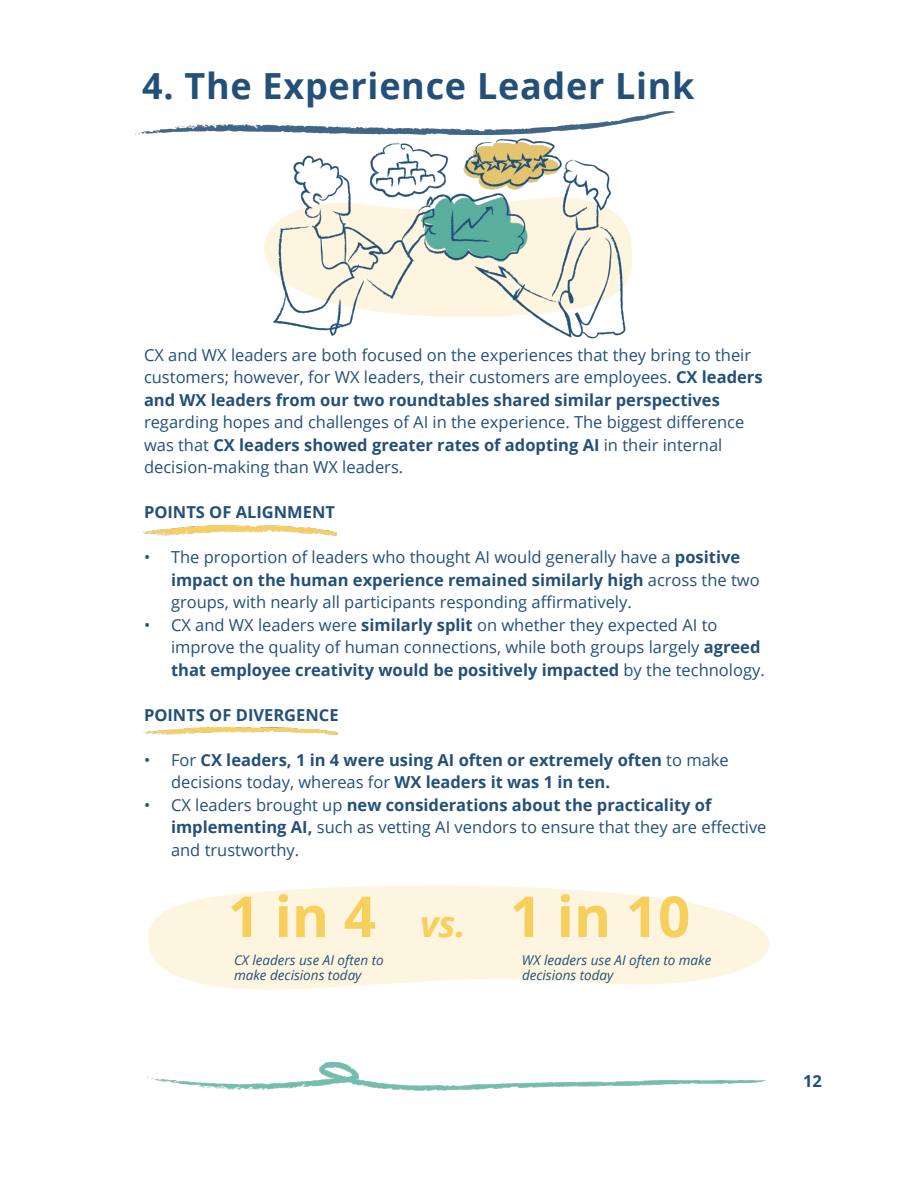
<style>
.page{position:relative;width:918px;height:1188px;background:#fff}
.page>*{position:absolute;margin:0;border:0;box-sizing:border-box;transform-origin:0 0}
.t1{font:700 56.55px "Open Sans";color:#f7cf5c}
.t2{font:700 36px "Open Sans";letter-spacing:.02em;color:#245078}
.Body_Copy{font:16.5px/22.5px "Open Sans";color:#245078}
.Body_Copy-2{font:700 16.5px/22.5px "Open Sans";color:#245078}
.Body_Copy-3{font:italic 13.5px/15px "Open Sans";color:#245078}
.s1{font-weight:700}
.s2{font-weight:400}
.s3{font-style:italic;font-size:36px}
</style>
<div class="page">
<img style="left:147px;top:1061px;width:619px;height:30px">
<img style="left:264px;top:138px;width:369px;height:201px">
<img style="left:143px;top:525px;width:193px;height:10px">
<img style="left:144px;top:728px;width:194px;height:6px">
<img style="left:138px;top:111px;width:537px;height:23px">
<svg style="left:148px;top:885px;width:622px;height:105px;fill:#fdf5df"></svg>
<p class="t2" style="left:142px;top:60px;width:554px">4. The Experience Leader Link</p>
<p class="Body_Copy" style="left:144px;top:343px;width:620px">CX and WX leaders are both focused on the experiences that they bring to their customers; however, for WX leaders, their customers are employees. <span class="s1">CX leaders and WX leaders from our two roundtables shared similar perspectives </span>regarding hopes and challenges of AI in the experience. The biggest difference was that <span class="s1">CX leaders showed greater rates of adopting AI</span> in their internal decision-making than WX leaders.</p>
<p class="Body_Copy-2" style="left:144px;top:500px;width:193px">POINTS OF ALIGNMENT</p>
<p class="Body_Copy" style="left:171px;top:545px;width:590px;text-indent:-27px">• The proportion of leaders who thought AI would generally have a <span class="s1">positive impact on the human experience remained similarly high</span> across the two groups, with nearly all participants responding affirmatively.</p>
<p class="Body_Copy" style="left:171px;top:613px;width:595px;text-indent:-27px">• CX and WX leaders were <span class="s1">similarly split</span> on whether they expected AI to improve the quality of human connections, while both groups largely <span class="s1">agreed that employee creativity would be positively impacted</span> by the technology.</p>
<p class="Body_Copy-2" style="left:144px;top:703px;width:196px">POINTS OF DIVERGENCE</p>
<p class="Body_Copy-2" style="left:171px;top:748px;width:559px;text-indent:-27px"><span class="s2">• For</span> CX leaders, 1 in 4 were using AI often or extremely often <span class="s2">to make decisions today, whereas for</span> WX leaders it was 1 in ten.</p>
<p class="Body_Copy" style="left:171px;top:793px;width:597px;text-indent:-27px">• CX leaders brought up <span class="s1">new considerations about the practicality of implementing AI,</span> such as vetting AI vendors to ensure that they are effective and trustworthy.</p>
<p class="t1" style="left:228px;top:877px;width:464px">1 in 4 <span class="s3">vs.</span> 1 in 10</p>
<p class="Body_Copy-3" style="left:234px;top:952px;width:151px">CX leaders use AI often to make decisions today</p>
<p class="Body_Copy-3" style="left:522px;top:952px;width:191px">WX leaders use AI often to make decisions today</p>
<p class="Body_Copy-2" style="left:803px;top:1069px;width:21px">12</p>
</div>
